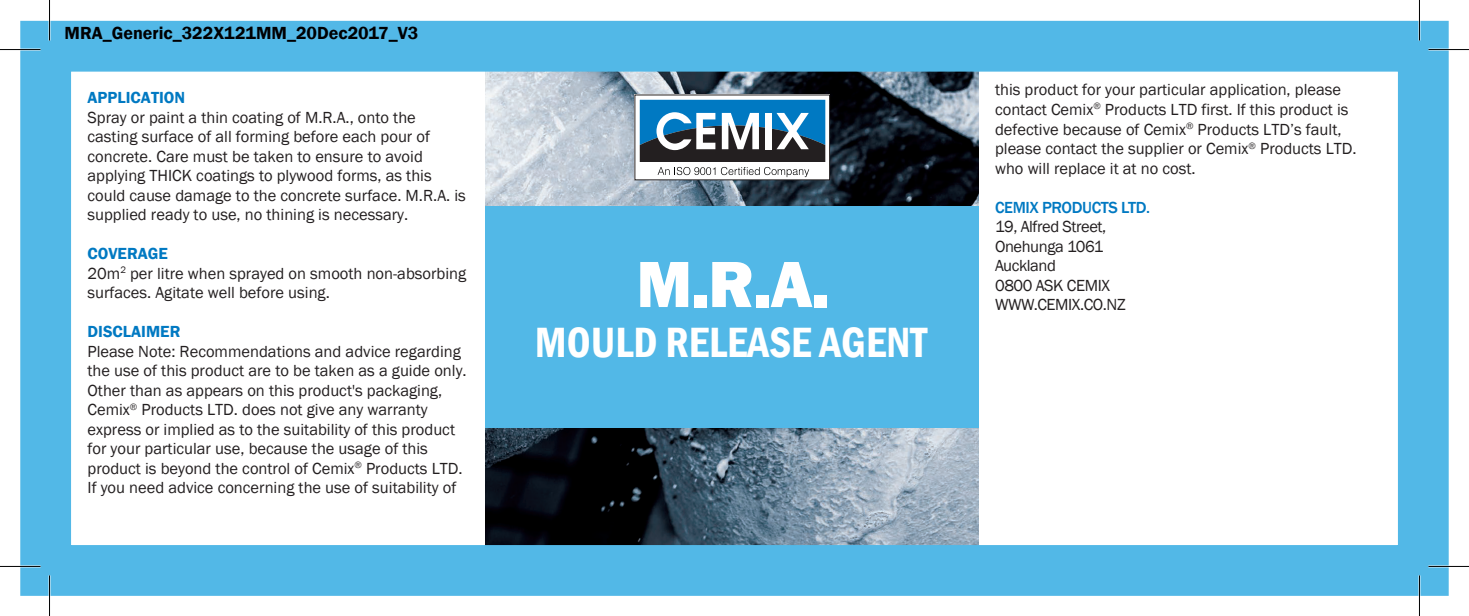
<style>
.page{position:relative;width:1469px;height:616px;background:#fff}
.page>*{position:absolute;margin:0;border:0;box-sizing:border-box;transform-origin:0 0}
.t1{font:800 67.5px "Franklin Gothic";color:#fff}
.t2{font:600 condensed 43.5px "Franklin Gothic";color:#fff}
.t3{font:600 18px "Franklin Gothic";color:#000002}
.t4{font:16.5px/19.5px "Franklin Gothic";color:#231f20}
.t5{font:16.5px/19.5px "Franklin Gothic";letter-spacing:-.025em;color:#231f20}
.t6{font:600 16.5px "Franklin Gothic";color:#0079c2}
.t7{font:500 16.5px "Franklin Gothic";letter-spacing:-.025em;color:#0079c2}
.s1{font-weight:600;color:#0079c2}
</style>
<div class="page">
<img style="left:485px;top:73px;width:493px;height:470px">
<svg style="left:636px;top:95px;width:194px;height:85px"></svg>
<svg style="left:639px;top:100px;width:186px;height:77px"></svg>
<div style="left:20px;top:21px;width:1428px;height:574px;border:51px solid #52b8e7"></div>
<div style="left:485px;top:206px;width:493px;height:222px;background:#52b8e7"></div>
<hr style="left:0;top:565px;width:40px;height:2px;background:#fff">
<hr style="left:1428px;top:565px;width:40px;height:2px;background:#fff">
<hr style="left:1418px;top:0;width:2px;height:40px;background:#fff">
<hr style="left:1418px;top:575px;width:2px;height:40px;background:#fff">
<hr style="left:0;top:49px;width:40px;height:1px;background:#000">
<hr style="left:1428px;top:49px;width:40px;height:1px;background:#000">
<hr style="left:0;top:566px;width:40px;height:1px;background:#000">
<hr style="left:1428px;top:566px;width:40px;height:1px;background:#000">
<hr style="left:49px;top:0;width:1px;height:40px;background:#000">
<hr style="left:49px;top:575px;width:1px;height:40px;background:#000">
<hr style="left:1418px;top:0;width:1px;height:40px;background:#000">
<hr style="left:1418px;top:575px;width:1px;height:40px;background:#000">
<p class="t3" style="left:64px;top:22px;width:355px">MRA_Generic_322X121MM_20Dec2017_V3</p>
<p class="t6" style="left:87px;top:87px;width:99px">APPLICATION</p>
<p class="t4" style="left:87px;top:107px;width:380px">Spray or paint a thin coating of M.R.A., onto the casting surface of all forming before each pour of concrete. Care must be taken to ensure to avoid applying THICK coatings to plywood forms, as this could cause damage to the concrete surface. M.R.A. is supplied ready to use, no thining is necessary.</p>
<p class="t4" style="left:87px;top:244px;width:380px"><span class="s1">COVERAGE<br></span>20m<sup>2</sup> per litre when sprayed on smooth non-absorbing surfaces. Agitate well before using.</p>
<p class="t6" style="left:87px;top:321px;width:94px">DISCLAIMER</p>
<p class="t4" style="left:87px;top:341px;width:380px">Please Note: Recommendations and advice regarding the use of this product are to be taken as a guide only.<br>Other than as appears on this product's packaging, Cemix<sup>®</sup> Products LTD. does not give any warranty express or implied as to the suitability of this product for your particular use, because the usage of this product is beyond the control of Cemix<sup>®</sup> Products LTD.<br>If you need advice concerning the use of suitability of</p>
<h1 class="t1" style="left:636px;top:240px;width:195px">M.R.A.</h1>
<h2 class="t2" style="left:534px;top:313px;width:394px">MOULD RELEASE AGENT</h2>
<p class="t4" style="left:994px;top:80px;width:363px">this product for your particular application, please contact Cemix<sup>®</sup> Products LTD first. If this product is defective because of Cemix<sup>®</sup> Products LTD’s fault, please contact the supplier or Cemix<sup>®</sup> Products LTD. who will replace it at no cost.</p>
<p class="t7" style="left:994px;top:197px;width:156px">CEMIX PRODUCTS LTD.</p>
<p class="t5" style="left:994px;top:217px;width:132px">19, Alfred Street,<br>Onehunga 1061<br>Auckland<br>0800 ASK CEMIX<br>WWW.CEMIX.CO.NZ</p>
</div>
